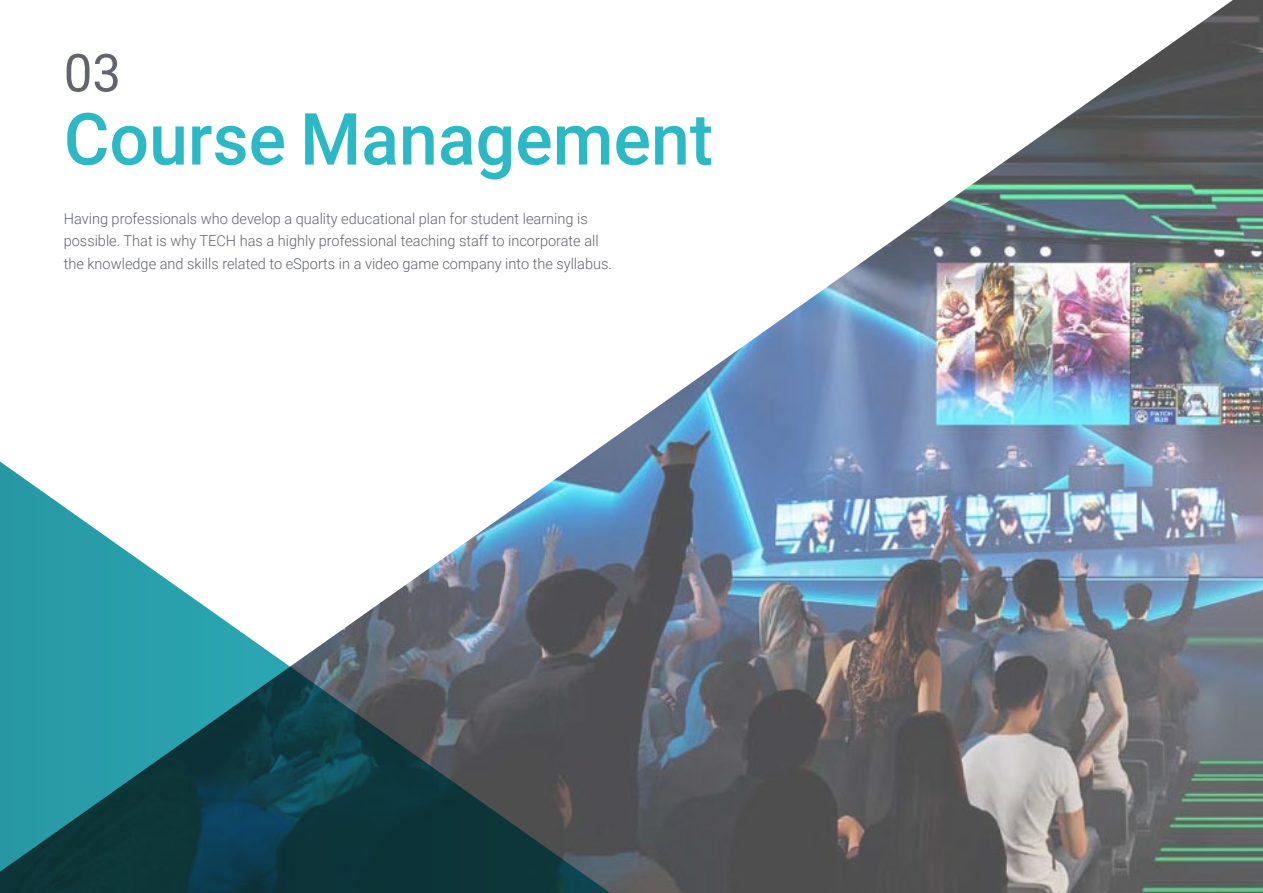
<style>
.page{position:relative;width:1263px;height:893px;background:#fff}
.page>*{position:absolute;margin:0;border:0;box-sizing:border-box;transform-origin:0 0}
.t1{font:500 72px "Roboto";color:#2db8c5}
.t2{font:52.5px "Roboto";color:#61646a}
.t3{font:300 15px/22.5px "Roboto";color:#61646a}
</style>
<div class="page">
<img style="left:602px;top:0;width:661px;height:893px">
<svg style="left:0;top:446px;width:640px;height:447px"></svg>
<h2 class="t2" style="left:64px;top:36px;width:59px">03</h2>
<h1 class="t1" style="left:64px;top:89px;width:651px">Course Management</h1>
<p class="t3" style="left:64px;top:207px;width:550px">Having professionals who develop a quality educational plan for student learning is possible. That is why TECH has a highly professional teaching staff to incorporate all the knowledge and skills related to eSports in a video game company into the syllabus.</p>
</div>
